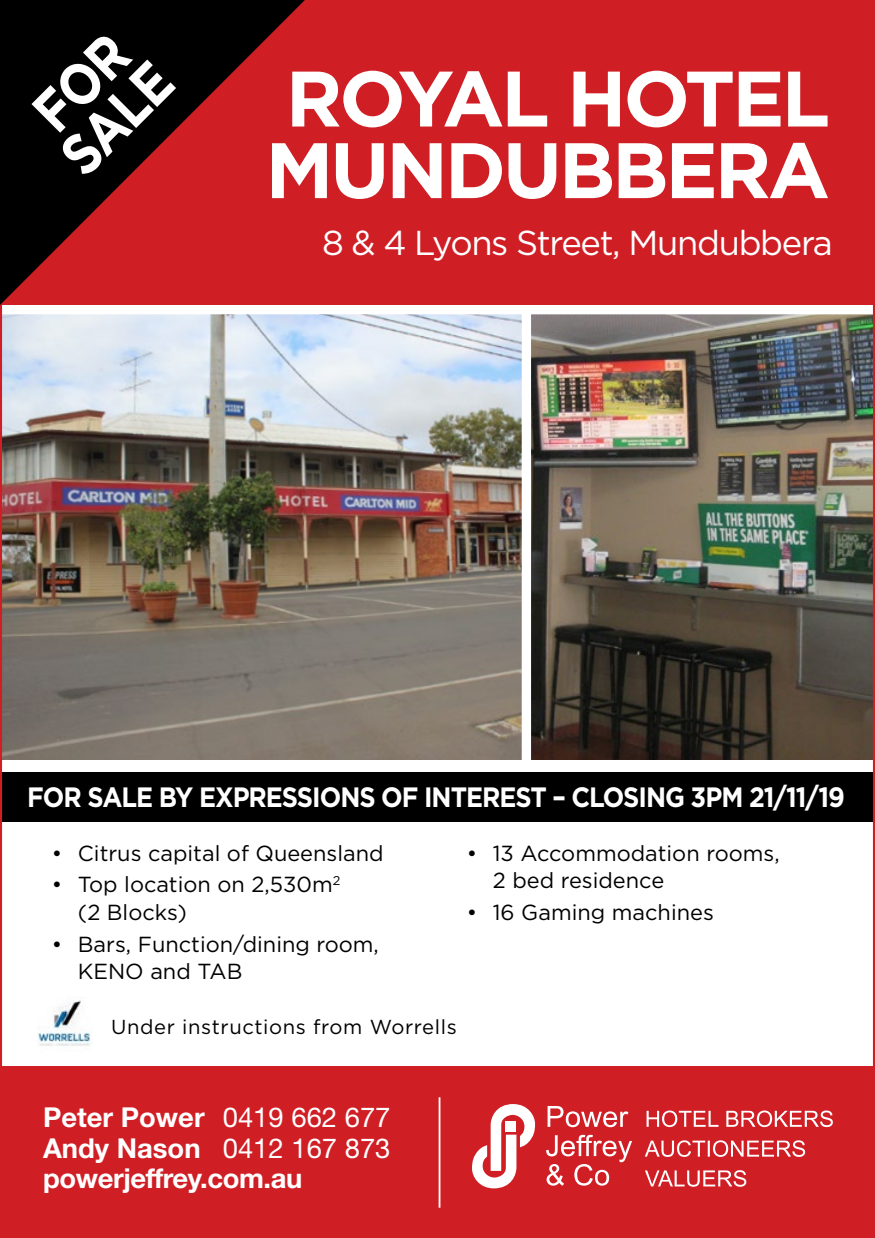
<style>
.page{position:relative;width:875px;height:1238px;background:#fff}
.page>*{position:absolute;margin:0;border:0;box-sizing:border-box;transform-origin:0 0}
.t1{font:700 78.5px/71.5px "Gotham";letter-spacing:-.04em;color:#fff}
.t2{font:700 58px/50.2px "Gotham";color:#fff;scale:.87 1}
.t3{font:34.5px "Gotham";letter-spacing:-.04em;color:#fff}
.t4{font:700 28px "Gotham";letter-spacing:-.04em;color:#fff;scale:.91 1}
.t5{font:700 27.5px/30.5px "Helvetica Neue LT Std";letter-spacing:-.015em;color:#fff;text-align:justify}
.t6{font:21.75px/27.5px "Gotham";color:#000}
.t7{font:20.25px "Gotham";letter-spacing:.03em;color:#000}
.s1{font-weight:400}
</style>
<div class="page">
<div style="left:1px;top:772px;width:874px;height:49px;background:#000"></div>
<img style="left:3px;top:315px;width:519px;height:444px">
<div style="left:0;top:0;width:875px;height:305px;background:#d01e25"></div>
<div style="left:1px;top:1067px;width:874px;height:171px;background:#d01e25"></div>
<svg style="left:472px;top:1104px;width:63px;height:84px"></svg>
<div style="left:506px;top:1120px;width:10px;height:11px;background:#fff"></div>
<svg style="left:546px;top:1134px;width:86px;height:51px"></svg>
<svg style="left:548px;top:1106px;width:80px;height:21px"></svg>
<svg style="left:645px;top:1170px;width:101px;height:16px"></svg>
<svg style="left:645px;top:1140px;width:160px;height:16px"></svg>
<svg style="left:647px;top:1110px;width:186px;height:17px"></svg>
<hr style="left:439px;top:1097px;width:1px;height:110px;background:#fff">
<img style="left:531px;top:315px;width:341px;height:444px">
<svg style="left:0;top:0;width:305px;height:305px"></svg>
<img style="left:38px;top:1000px;width:54px;height:46px">
<h2 class="t2" style="left:17px;top:111px;width:153px;rotate:-45deg">FOR<br>SALE</h2>
<h1 class="t1" style="left:265px;top:62px;width:566px">ROYAL HOTEL<br>MUNDUBBERA</h1>
<h3 class="t3" style="left:322px;top:221px;width:512px">8 &amp; 4 Lyons Street, Mundubbera</h3>
<p class="t4" style="left:27px;top:778px;width:900px">FOR SALE BY EXPRESSIONS OF INTEREST – CLOSING 3PM 21/11/19</p>
<p class="t6" style="left:52px;top:838px;width:333px">• Citrus capital of Queensland</p>
<p class="t6" style="left:78px;top:870px;width:264px;text-indent:-26px">• Top location on 2,530m<sup>2 </sup>(2 Blocks)</p>
<p class="t6" style="left:78px;top:929px;width:303px;text-indent:-26px">• Bars, Function/dining room,<br>KENO and TAB</p>
<p class="t6" style="left:493px;top:838px;width:288px;text-indent:-26px">• 13 Accommodation rooms,<br>2 bed residence</p>
<p class="t6" style="left:467px;top:898px;width:249px">• 16 Gaming machines</p>
<p class="t7" style="left:111px;top:1014px;width:347px">Under instructions from Worrells</p>
<p class="t5" style="left:43px;top:1101px;width:349px">Peter Power <span class="s1">0419 662 677<br></span>Andy Nason <span class="s1">0412 167 873 </span>powerjeffrey.com.au</p>
</div>
